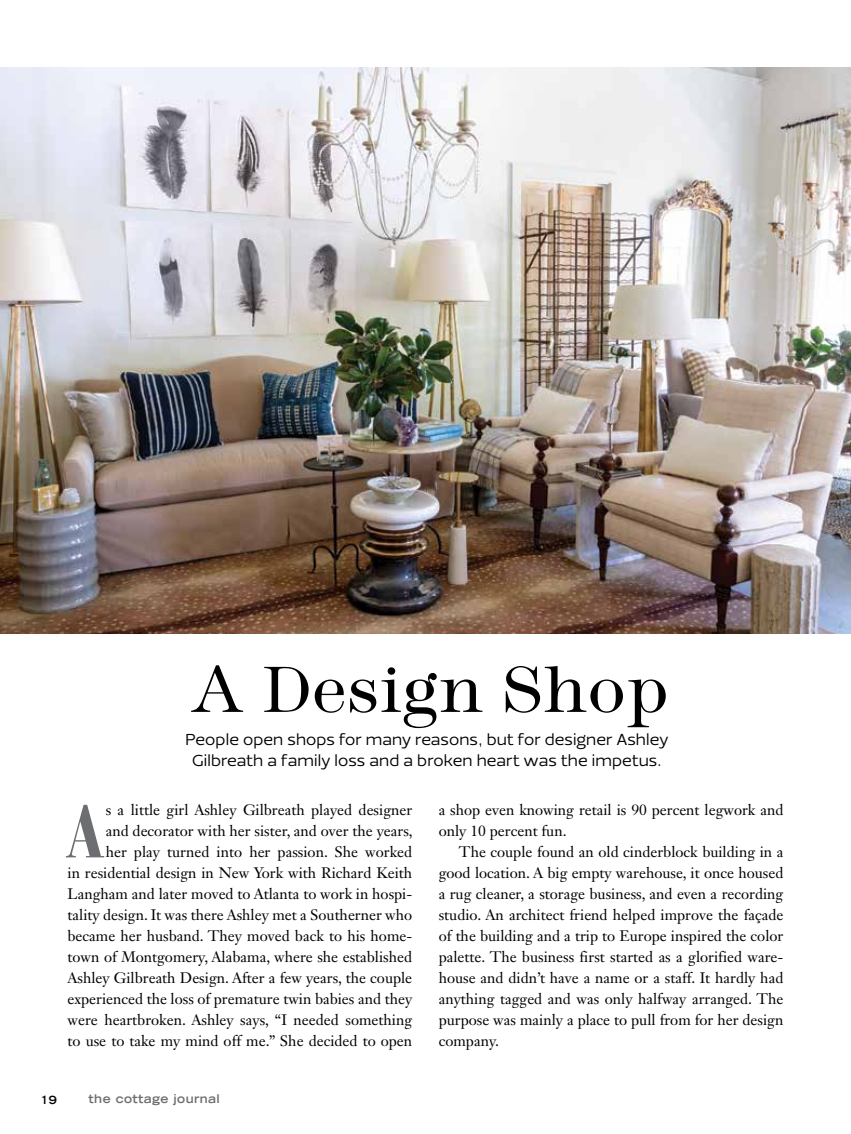
<style>
.page{position:relative;width:851px;height:1134px;background:#fff}
.page>*{position:absolute;margin:0;border:0;box-sizing:border-box;transform-origin:0 0}
.t1{font:700 condensed 74.7px "Bauer Bodoni";color:#6d6e71}
.t2{font:300 67.5px "Modern Two Sxtn ITC Std";color:#000}
.t3{font:16.5px/21px "Ezzo";letter-spacing:.005em;color:#000;text-align:center}
.t4{font:15px/21px "Janson Text LT Std";color:#000;text-align:right}
.t5{font:700 expanded 12px "Trade Gothic LH";letter-spacing:.03em;color:#6d6e71}
.t6{font:700 expanded 11.25px "Trade Gothic LH";color:#000}
</style>
<div class="page">
<img style="left:0;top:68px;width:850px;height:566px">
<h2 class="t2" style="left:191px;top:651px;width:479px">A Design Shop</h2>
<p class="t3" style="left:185px;top:729px;width:484px">People open shops for many reasons, but for designer Ashley<br>Gilbreath a family loss and a broken heart was the impetus.</p>
<p class="t4" style="left:438px;top:800px;width:346px;text-align:left">a shop even knowing retail is 90 percent legwork and only 10 percent fun.</p>
<p class="t4" style="left:438px;top:842px;width:346px;text-align:justify;text-indent:20px">The couple found an old cinderblock building in a good location. A big empty warehouse, it once housed a rug cleaner, a storage business, and even a recording studio. An architect friend helped improve the façade of the building and a trip to Europe inspired the color palette. The business first started as a glorified ware&shy;house and didn’t have a name or a staff. It hardly had anything tagged and was only halfway arranged. The purpose was mainly a place to pull from for her design company.</p>
<p class="t4" style="left:68px;top:800px;width:347px">s a little girl Ashley Gilbreath played designer<br>and decorator with her sister, and over the years,<br>her play turned into her passion. She worked<br>in residential design in New York with Richard Keith Langham and later moved to Atlanta to work in hospi&shy;tality design. It was there Ashley met a Southerner who became her husband. They moved back to his home&shy;town of Montgomery, Alabama, where she established Ashley Gilbreath Design. After a few years, the couple experienced the loss of premature twin babies and they were heartbroken. Ashley says, “I needed something to use to take my mind off me.” She decided to open</p>
<h1 class="t1" style="left:68px;top:788px;width:37px">A</h1>
<p class="t6" style="left:40px;top:1092px;width:18px">19</p>
<p class="t5" style="left:89px;top:1091px;width:133px">the cottage journal</p>
</div>
